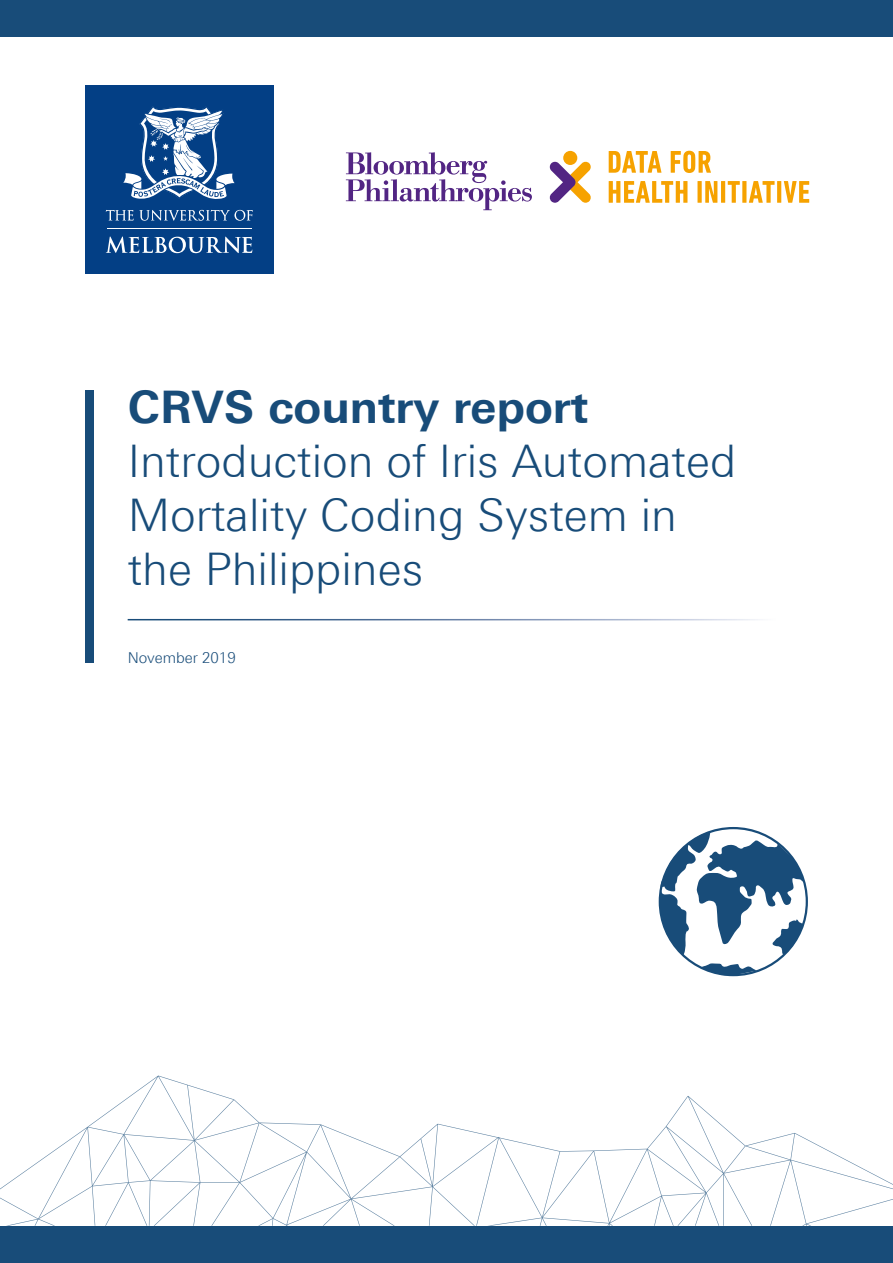
<style>
.page{position:relative;width:893px;height:1263px;background:#fff}
.page>*{position:absolute;margin:0;border:0;box-sizing:border-box;transform-origin:0 0}
.t1{font:300 45px/54px "Linotype Univers 330";color:#184c79}
.t2{font:700 45px "Linotype Univers 630";color:#184c79}
.t3{font:300 15px "Linotype Univers 330";color:#184c79}
</style>
<div class="page">
<svg style="left:0;top:1075px;width:893px;height:151px"></svg>
<div style="left:0;top:1226px;width:893px;height:37px;background:#184c79"></div>
<div style="left:0;top:0;width:893px;height:37px;background:#184c79"></div>
<svg style="left:609px;top:151px;width:52px;height:22px"></svg>
<svg style="left:671px;top:151px;width:40px;height:22px"></svg>
<svg style="left:609px;top:181px;width:78px;height:22px"></svg>
<div style="left:697px;top:181px;width:5px;height:22px;background:#f6a200"></div>
<svg style="left:705px;top:181px;width:12px;height:22px"></svg>
<hr style="left:721px;top:181px;width:4px;height:22px;background:#f6a200">
<svg style="left:728px;top:181px;width:12px;height:22px"></svg>
<svg style="left:742px;top:181px;width:4px;height:22px"></svg>
<svg style="left:749px;top:181px;width:26px;height:22px"></svg>
<svg style="left:777px;top:181px;width:4px;height:22px"></svg>
<svg style="left:784px;top:181px;width:25px;height:22px"></svg>
<svg style="left:346px;top:152px;width:186px;height:58px"></svg>
<svg style="left:549px;top:161px;width:42px;height:42px"></svg>
<div style="left:563px;top:151px;width:14px;height:14px;background:#f6a200;border-radius:50%"></div>
<div style="left:85px;top:85px;width:188px;height:188px;background:#033f85"></div>
<svg style="left:106px;top:210px;width:147px;height:11px"></svg>
<hr style="left:107px;top:228px;width:145px;height:1px;background:#fff">
<svg style="left:106px;top:236px;width:146px;height:17px"></svg>
<svg style="left:123px;top:106px;width:112px;height:93px"></svg>
<div style="left:85px;top:390px;width:9px;height:273px;background:#184c79"></div>
<svg style="left:659px;top:831px;width:145px;height:125px"></svg>
<svg style="left:701px;top:963px;width:56px;height:13px"></svg>
<p class="t2" style="left:128px;top:380px;width:462px">CRVS country report</p>
<p class="t1" style="left:128px;top:434px;width:610px">Introduction of Iris Automated<br>Mortality Coding System in the Philippines</p>
<p class="t3" style="left:128px;top:649px;width:110px">November 2019</p>
</div>
